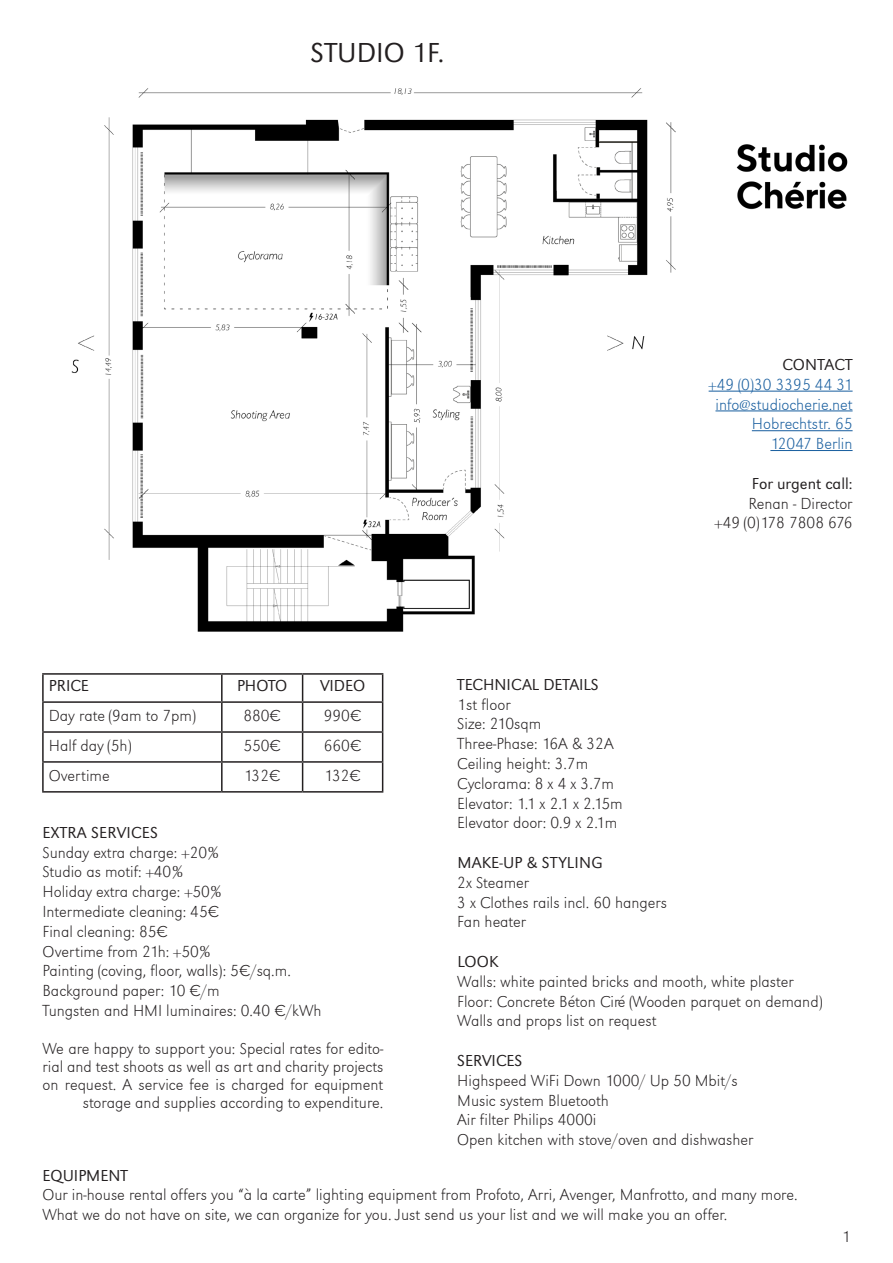
<style>
.page{position:relative;width:893px;height:1263px;background:#fff}
.page>*{position:absolute;margin:0;border:0;box-sizing:border-box;transform-origin:0 0}
.t1{font:300 28.5px "URW Grotesk TOT";color:#231f20}
.Paragraph_Style_1{font:16.5px/18px "URW Grotesk T Extr Ligh";color:#231f20;text-align:right}
.t2{font:300 16.5px "URW Grotesk TOT";color:#231f20}
.t3{font:16.5px "URW Grotesk T Extr Ligh";color:#175d9e}
.s1{font-family:"Proxima Nova";font-weight:300}
</style>
<div class="page">
<img style="left:736px;top:144px;width:112px;height:66px">
<hr style="left:709px;top:391px;width:144px;height:1px;background:#175d9e">
<hr style="left:715px;top:411px;width:138px;height:1px;background:#175d9e">
<hr style="left:752px;top:430px;width:101px;height:1px;background:#175d9e">
<hr style="left:770px;top:450px;width:83px;height:1px;background:#175d9e">
<hr style="left:42px;top:673px;width:180px;height:2px;background:#231f20">
<hr style="left:42px;top:675px;width:2px;height:26px;background:#231f20">
<hr style="left:222px;top:673px;width:81px;height:2px;background:#231f20">
<hr style="left:221px;top:675px;width:2px;height:26px;background:#231f20">
<hr style="left:303px;top:673px;width:80px;height:2px;background:#231f20">
<hr style="left:42px;top:701px;width:180px;height:2px;background:#231f20">
<hr style="left:42px;top:703px;width:2px;height:28px;background:#231f20">
<hr style="left:222px;top:701px;width:81px;height:2px;background:#231f20">
<hr style="left:221px;top:703px;width:2px;height:28px;background:#231f20">
<hr style="left:303px;top:701px;width:80px;height:2px;background:#231f20">
<hr style="left:42px;top:731px;width:180px;height:2px;background:#231f20">
<hr style="left:42px;top:733px;width:2px;height:28px;background:#231f20">
<hr style="left:222px;top:731px;width:81px;height:2px;background:#231f20">
<hr style="left:221px;top:733px;width:2px;height:28px;background:#231f20">
<hr style="left:303px;top:731px;width:80px;height:2px;background:#231f20">
<hr style="left:42px;top:761px;width:180px;height:2px;background:#231f20">
<hr style="left:42px;top:763px;width:2px;height:28px;background:#231f20">
<hr style="left:222px;top:761px;width:81px;height:2px;background:#231f20">
<hr style="left:221px;top:763px;width:2px;height:28px;background:#231f20">
<hr style="left:303px;top:761px;width:80px;height:2px;background:#231f20">
<svg style="left:302px;top:675px;width:1px;height:116px"></svg>
<svg style="left:382px;top:675px;width:1px;height:116px"></svg>
<hr style="left:42px;top:791px;width:180px;height:2px;background:#231f20">
<hr style="left:222px;top:791px;width:81px;height:2px;background:#231f20">
<hr style="left:303px;top:791px;width:80px;height:2px;background:#231f20">
<img style="left:71px;top:88px;width:605px;height:544px">
<p class="t1" style="left:310px;top:37px;width:136px">STUDIO 1F.</p>
<p class="t2" style="left:49px;top:677px;width:42px">PRICE</p>
<p class="t2" style="left:237px;top:677px;width:52px">PHOTO</p>
<p class="t2" style="left:320px;top:677px;width:47px">VIDEO</p>
<p class="Paragraph_Style_1" style="left:49px;top:706px;width:149px">Day rate (9am to 7pm)</p>
<p class="Paragraph_Style_1" style="left:243px;top:706px;width:39px">880<span class="s1">€</span></p>
<p class="Paragraph_Style_1" style="left:324px;top:706px;width:39px">990<span class="s1">€</span></p>
<p class="Paragraph_Style_1" style="left:49px;top:736px;width:85px">Half day (5h)</p>
<p class="Paragraph_Style_1" style="left:243px;top:736px;width:39px">550<span class="s1">€</span></p>
<p class="Paragraph_Style_1" style="left:324px;top:736px;width:39px">660<span class="s1">€</span></p>
<p class="Paragraph_Style_1" style="left:49px;top:766px;width:62px">Overtime</p>
<p class="Paragraph_Style_1" style="left:244px;top:766px;width:38px">132<span class="s1">€</span></p>
<p class="Paragraph_Style_1" style="left:324px;top:766px;width:38px">132<span class="s1">€</span></p>
<p class="t2" style="left:43px;top:823px;width:117px">EXTRA SERVICES</p>
<p class="Paragraph_Style_1" style="left:43px;top:843px;width:179px">Sunday extra charge: +20%</p>
<p class="Paragraph_Style_1" style="left:43px;top:863px;width:143px">Studio as motif: +40%</p>
<p class="Paragraph_Style_1" style="left:43px;top:883px;width:181px">Holiday extra charge: +50%</p>
<p class="Paragraph_Style_1" style="left:43px;top:902px;width:178px">Intermediate cleaning: 45<span class="s1">€</span></p>
<p class="Paragraph_Style_1" style="left:43px;top:922px;width:127px">Final cleaning: 85<span class="s1">€</span></p>
<p class="Paragraph_Style_1" style="left:43px;top:942px;width:170px">Overtime from 21h: +50%</p>
<p class="Paragraph_Style_1" style="left:43px;top:962px;width:250px">Painting (coving, floor, walls): 5<span class="s1">€</span>/sq.m.</p>
<p class="Paragraph_Style_1" style="left:43px;top:982px;width:179px">Background paper: 10 <span class="s1">€</span>/m</p>
<p class="Paragraph_Style_1" style="left:43px;top:1001px;width:281px">Tungsten and HMI luminaires: 0.40 <span class="s1">€</span>/kWh</p>
<p class="Paragraph_Style_1" style="left:43px;top:1039px;width:342px">We are happy to support you: Special rates for edito&shy;rial and test shoots as well as art and charity projects on request. A service fee is charged for equipment storage and supplies according to expenditure.</p>
<p class="t2" style="left:782px;top:355px;width:72px">CONTACT</p>
<p class="t3" style="left:709px;top:375px;width:145px">+49 (0)30 3395 44 31</p>
<p class="t3" style="left:715px;top:394px;width:139px">info@studiocherie.net</p>
<p class="t3" style="left:752px;top:414px;width:102px">Hobrechtstr. 65</p>
<p class="t3" style="left:770px;top:434px;width:84px">12047 Berlin</p>
<p class="t2" style="left:752px;top:474px;width:102px">For urgent call:</p>
<p class="Paragraph_Style_1" style="left:748px;top:494px;width:106px">Renan - Director</p>
<p class="Paragraph_Style_1" style="left:714px;top:514px;width:140px">+49 (0)178 7808 676</p>
<p class="t2" style="left:457px;top:675px;width:143px">TECHNICAL DETAILS</p>
<p class="Paragraph_Style_1" style="left:457px;top:695px;width:55px">1st floor</p>
<p class="Paragraph_Style_1" style="left:457px;top:715px;width:86px">Size: 210sqm</p>
<p class="Paragraph_Style_1" style="left:457px;top:735px;width:158px">Three-Phase: 16A &amp; 32A</p>
<p class="Paragraph_Style_1" style="left:457px;top:754px;width:132px">Ceiling height: 3.7m</p>
<p class="Paragraph_Style_1" style="left:457px;top:774px;width:158px">Cyclorama: 8 x 4 x 3.7m</p>
<p class="Paragraph_Style_1" style="left:457px;top:794px;width:167px">Elevator: 1.1 x 2.1 x 2.15m</p>
<p class="Paragraph_Style_1" style="left:457px;top:814px;width:162px">Elevator door: 0.9 x 2.1m</p>
<p class="t2" style="left:457px;top:853px;width:147px">MAKE-UP &amp; STYLING</p>
<p class="Paragraph_Style_1" style="left:457px;top:873px;width:73px">2x Steamer</p>
<p class="Paragraph_Style_1" style="left:457px;top:893px;width:211px">3 x Clothes rails incl. 60 hangers</p>
<p class="Paragraph_Style_1" style="left:457px;top:913px;width:70px">Fan heater</p>
<p class="t2" style="left:457px;top:952px;width:43px">LOOK</p>
<p class="Paragraph_Style_1" style="left:457px;top:972px;width:338px">Walls: white painted bricks and mooth, white plaster</p>
<p class="Paragraph_Style_1" style="left:457px;top:992px;width:367px">Floor: Concrete Béton Ciré (Wooden parquet on demand)</p>
<p class="Paragraph_Style_1" style="left:457px;top:1012px;width:201px">Walls and props list on request</p>
<p class="t2" style="left:457px;top:1051px;width:67px">SERVICES</p>
<p class="Paragraph_Style_1" style="left:457px;top:1071px;width:282px">Highspeed WiFi Down 1000/ Up 50 Mbit/s</p>
<p class="Paragraph_Style_1" style="left:457px;top:1091px;width:153px">Music system Bluetooth</p>
<p class="Paragraph_Style_1" style="left:457px;top:1111px;width:140px">Air filter Philips 4000i</p>
<p class="Paragraph_Style_1" style="left:457px;top:1131px;width:298px">Open kitchen with stove/oven and dishwasher</p>
<p class="t2" style="left:43px;top:1166px;width:87px">EQUIPMENT</p>
<p class="Paragraph_Style_1" style="left:43px;top:1186px;width:757px">Our in-house rental offers you “à la carte” lighting equipment from Profoto, Arri, Avenger, Manfrotto, and many more.</p>
<p class="Paragraph_Style_1" style="left:43px;top:1205px;width:686px">What we do not have on site, we can organize for you. Just send us your list and we will make you an offer.</p>
<p class="Paragraph_Style_1" style="left:842px;top:1227px;width:10px">1</p>
</div>
